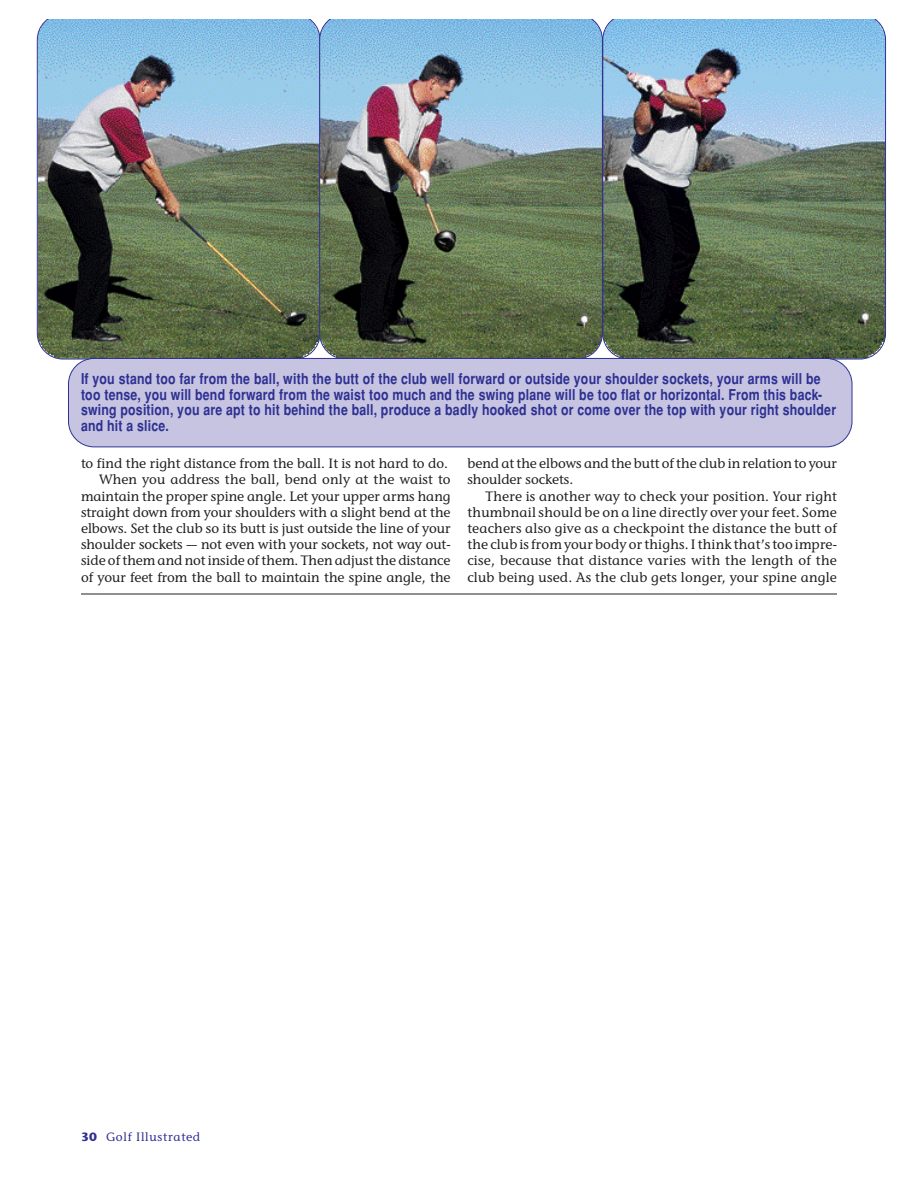
<style>
.page{position:relative;width:918px;height:1188px;background:#fff}
.page>*{position:absolute;margin:0;border:0;box-sizing:border-box;transform-origin:0 0}
.t1{font:700 condensed 15px/15.8px "Helvetica";letter-spacing:.015em;color:#2e3092}
.t2{font:500 13.5px/16.2px "Stone Inf ITC";color:#231f20;text-align:right}
.t3{font:500 12px "Stone Inf ITC";letter-spacing:.055em;color:#2e3092}
.s1{font-family:"Stone Sans ITC";font-weight:700}
</style>
<div class="page">
<hr style="left:81px;top:594px;width:756px;height:1px;background:#231f20">
<img style="left:37px;top:20px;width:283px;height:339px">
<img style="left:320px;top:20px;width:283px;height:338px">
<img style="left:603px;top:20px;width:283px;height:339px">
<div style="left:69px;top:359px;width:783px;height:88px;background:#c6c4e1;border-radius:26px"></div>
<div style="left:68px;top:358px;width:784px;height:89px;border:1px solid #2e3092;border-radius:26px"></div>
<p class="t1" style="left:81px;top:372px;width:757px">If you stand too far from the ball, with the butt of the club well forward or outside your shoulder sockets, your arms will be too tense, you will bend forward from the waist too much and the swing plane will be too flat or horizontal. From this back&shy;swing position, you are apt to hit behind the ball, produce a badly hooked shot or come over the top with your right shoulder and hit a slice.</p>
<p class="t2" style="left:81px;top:457px;width:371px">to find the right distance from the ball. It is not hard to do.<br>When you address the ball, bend only at the waist to maintain the proper spine angle. Let your upper arms hang straight down from your shoulders with a slight bend at the elbows. Set the club so its butt is just outside the line of your shoulder sockets — not even with your sockets, not way out&shy;side of them and not inside of them. Then adjust the distance of your feet from the ball to maintain the spine angle, the</p>
<p class="t2" style="left:467px;top:457px;width:371px;text-align:left">bend at the elbows and the butt of the club in relation to your shoulder sockets.</p>
<p class="t2" style="left:467px;top:489px;width:371px;text-align:justify;text-indent:18px">There is another way to check your position. Your right thumbnail should be on a line directly over your feet. Some teachers also give as a checkpoint the distance the butt of the club is from your body or thighs. I think that’s too impre&shy;cise, because that distance varies with the length of the club being used. As the club gets longer, your spine angle</p>
<p class="t3" style="left:81px;top:1133px;width:121px"><span class="s1">30</span> Golf Illustrated</p>
</div>
